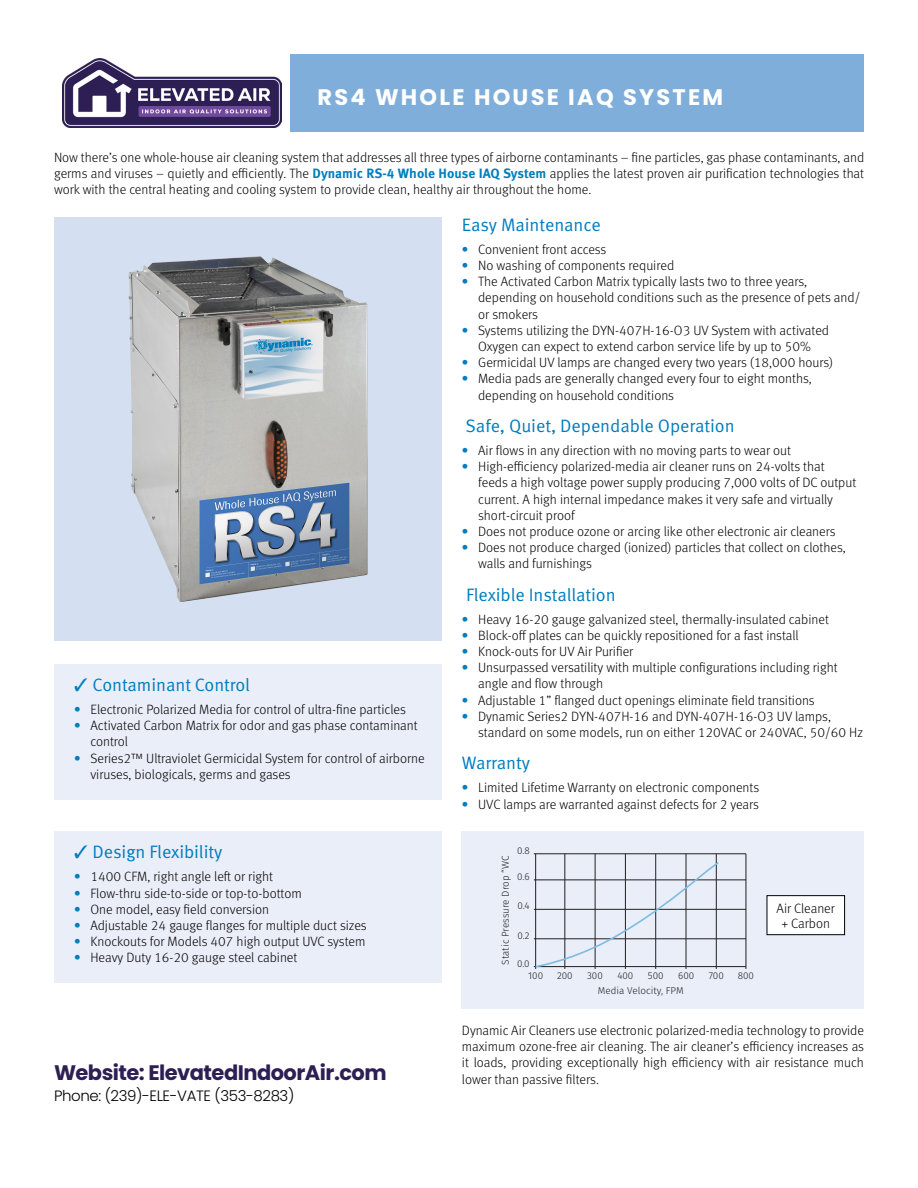
<style>
.page{position:relative;width:918px;height:1188px;background:#fff}
.page>*{position:absolute;margin:0;border:0;box-sizing:border-box;transform-origin:0 0}
.t1{font:700 22.5px "Poppins";letter-spacing:.1em;color:#fff}
.t2{font:700 21px "Poppins";letter-spacing:-.025em;color:#2d1f54}
.t3{font:18px "Meta Pro Norm";letter-spacing:-.005em;color:#007dbe}
.t4{font:300 15px "Poppins";letter-spacing:-.025em;color:#000}
.t5{font:300 13.5px/16.2px "Meta Pro";color:#000}
.t6{font:300 9.9px "Fira Sans";color:#231f20}
.s1{font-weight:700;color:#007dbe}
</style>
<div class="page">
<div style="left:291px;top:54px;width:573px;height:78px;background:#7faeda"></div>
<div style="left:54px;top:217px;width:388px;height:424px;background:#d4e0f1"></div>
<img style="left:128px;top:256px;width:239px;height:346px">
<div style="left:54px;top:664px;width:388px;height:135px;background:#e9eef8"></div>
<div style="left:54px;top:831px;width:388px;height:152px;background:#e9eef8"></div>
<div style="left:462px;top:831px;width:402px;height:178px;background:#e9eef8"></div>
<hr style="left:534px;top:909px;width:212px;height:1px;background:#231f20">
<hr style="left:534px;top:939px;width:212px;height:1px;background:#231f20">
<hr style="left:534px;top:880px;width:212px;height:1px;background:#231f20">
<hr style="left:565px;top:854px;width:1px;height:115px;background:#231f20">
<hr style="left:595px;top:854px;width:1px;height:115px;background:#231f20">
<hr style="left:625px;top:854px;width:1px;height:115px;background:#231f20">
<hr style="left:655px;top:854px;width:1px;height:115px;background:#231f20">
<hr style="left:686px;top:854px;width:1px;height:115px;background:#231f20">
<hr style="left:716px;top:854px;width:1px;height:115px;background:#231f20">
<hr style="left:534px;top:853px;width:212px;height:1px;background:#231f20">
<hr style="left:534px;top:966px;width:212px;height:1px;background:#231f20">
<hr style="left:535px;top:854px;width:1px;height:115px;background:#231f20">
<hr style="left:746px;top:854px;width:1px;height:115px;background:#231f20">
<svg style="left:534px;top:861px;width:186px;height:107px"></svg>
<div style="left:767px;top:896px;width:78px;height:39px;background:#fff"></div>
<div style="left:767px;top:895px;width:78px;height:40px;border:1px solid #000"></div>
<img style="left:63px;top:58px;width:219px;height:70px">
<h1 class="t1" style="left:318px;top:84px;width:407px">RS4 WHOLE HOUSE IAQ SYSTEM</h1>
<p class="t5" style="left:54px;top:148px;width:812px;text-align:justify">Now there’s one whole-house air cleaning system that addresses all three types of airborne contaminants – fine particles, gas phase contaminants, and germs and viruses – quietly and efficiently. The <span class="s1">Dynamic RS-4 Whole House IAQ System</span> applies the latest proven air purification technologies that work with the central heating and cooling system to provide clean, healthy air throughout the home.</p>
<h3 class="t3" style="left:74px;top:671px;width:177px">✓ Contaminant Control</h3>
<p class="t5" style="left:74px;top:701px;width:333px"><span class="s1">•</span> Electronic Polarized Media for control of ultra-fine particles</p>
<p class="t5" style="left:90px;top:717px;width:329px;text-indent:-16px"><span class="s1">•</span> Activated Carbon Matrix for odor and gas phase contaminant control</p>
<p class="t5" style="left:90px;top:749px;width:336px;text-indent:-16px"><span class="s1">•</span> Series2™ Ultraviolet Germicidal System for control of airborne viruses, biologicals, germs and gases</p>
<h3 class="t3" style="left:74px;top:839px;width:150px">✓ Design Flexibility</h3>
<p class="t5" style="left:74px;top:868px;width:200px"><span class="s1">•</span> 1400 CFM, right angle left or right</p>
<p class="t5" style="left:74px;top:884px;width:229px"><span class="s1">•</span> Flow-thru side-to-side or top-to-bottom</p>
<p class="t5" style="left:74px;top:900px;width:196px"><span class="s1">•</span> One model, easy field conversion</p>
<p class="t5" style="left:74px;top:916px;width:294px"><span class="s1">•</span> Adjustable 24 gauge flanges for multiple duct sizes</p>
<p class="t5" style="left:74px;top:933px;width:293px"><span class="s1">•</span> Knockouts for Models 407 high output UVC system</p>
<p class="t5" style="left:74px;top:949px;width:225px"><span class="s1">•</span> Heavy Duty 16-20 gauge steel cabinet</p>
<h2 class="t2" style="left:54px;top:1061px;width:334px">Website: ElevatedIndoorAir.com</h2>
<p class="t4" style="left:54px;top:1087px;width:242px">Phone: (239)-ELE-VATE (353-8283)</p>
<h3 class="t3" style="left:462px;top:211px;width:140px">Easy Maintenance</h3>
<p class="t5" style="left:462px;top:240px;width:146px"><span class="s1">•</span> Convenient front access</p>
<p class="t5" style="left:462px;top:257px;width:214px"><span class="s1">•</span> No washing of components required</p>
<p class="t5" style="left:478px;top:273px;width:384px;text-indent:-16px"><span class="s1">•</span> The Activated Carbon Matrix typically lasts two to three years, depending on household conditions such as the presence of pets and/ or smokers</p>
<p class="t5" style="left:462px;top:321px;width:369px;text-align:center"><span class="s1">•</span> Systems utilizing the DYN-407H-16-O3 UV System with activated<br>Oxygen can expect to extend carbon service life by up to 50%</p>
<p class="t5" style="left:462px;top:354px;width:373px"><span class="s1">•</span> Germicidal UV lamps are changed every two years (18,000 hours)</p>
<p class="t5" style="left:478px;top:370px;width:335px;text-indent:-16px"><span class="s1">•</span> Media pads are generally changed every four to eight months, depending on household conditions</p>
<h3 class="t3" style="left:466px;top:412px;width:271px">Safe, Quiet, Dependable Operation</h3>
<p class="t5" style="left:462px;top:441px;width:331px"><span class="s1">•</span> Air flows in any direction with no moving parts to wear out</p>
<p class="t5" style="left:478px;top:458px;width:380px;text-indent:-16px"><span class="s1">•</span> High-efficiency polarized-media air cleaner runs on 24-volts that feeds a high voltage power supply producing 7,000 volts of DC output current. A high internal impedance makes it very safe and virtually short-circuit proof</p>
<p class="t5" style="left:462px;top:522px;width:375px"><span class="s1">•</span> Does not produce ozone or arcing like other electronic air cleaners</p>
<p class="t5" style="left:478px;top:539px;width:369px;text-indent:-16px"><span class="s1">•</span> Does not produce charged (ionized) particles that collect on clothes, walls and furnishings</p>
<h3 class="t3" style="left:466px;top:581px;width:151px">Flexible Installation</h3>
<p class="t5" style="left:462px;top:610px;width:369px"><span class="s1">•</span> Heavy 16-20 gauge galvanized steel, thermally-insulated cabinet</p>
<p class="t5" style="left:462px;top:626px;width:338px"><span class="s1">•</span> Block-off plates can be quickly repositioned for a fast install</p>
<p class="t5" style="left:462px;top:643px;width:173px"><span class="s1">•</span> Knock-outs for UV Air Purifier</p>
<p class="t5" style="left:478px;top:659px;width:361px;text-indent:-16px"><span class="s1">•</span> Unsurpassed versatility with multiple configurations including right angle and flow through</p>
<p class="t5" style="left:462px;top:691px;width:354px"><span class="s1">•</span> Adjustable 1” flanged duct openings eliminate field transitions</p>
<p class="t5" style="left:478px;top:707px;width:386px;text-indent:-16px"><span class="s1">•</span> Dynamic Series2 DYN-407H-16 and DYN-407H-16-O3 UV lamps, standard on some models, run on either 120VAC or 240VAC, 50/60 Hz</p>
<h3 class="t3" style="left:462px;top:750px;width:70px">Warranty</h3>
<p class="t5" style="left:462px;top:779px;width:299px"><span class="s1">•</span> Limited Lifetime Warranty on electronic components</p>
<p class="t5" style="left:462px;top:795px;width:299px"><span class="s1">•</span> UVC lamps are warranted against defects for 2 years</p>
<p class="t6" style="left:517px;top:843px;width:14px">0.8</p>
<p class="t6" style="left:498px;top:965px;width:110px;rotate:-90deg">Static Pressure Drop “WC</p>
<p class="t6" style="left:517px;top:869px;width:14px">0.6</p>
<p class="t6" style="left:518px;top:899px;width:14px">0.4</p>
<p class="t6" style="left:518px;top:928px;width:14px">0.2</p>
<p class="t6" style="left:517px;top:956px;width:14px">0.0</p>
<p class="t6" style="left:528px;top:968px;width:16px">100</p>
<p class="t6" style="left:557px;top:968px;width:17px">200</p>
<p class="t6" style="left:587px;top:968px;width:17px">300</p>
<p class="t6" style="left:617px;top:968px;width:18px">400</p>
<p class="t6" style="left:648px;top:968px;width:17px">500</p>
<p class="t6" style="left:678px;top:968px;width:18px">600</p>
<p class="t6" style="left:709px;top:968px;width:17px">700</p>
<p class="t6" style="left:738px;top:968px;width:18px">800</p>
<p class="t6" style="left:598px;top:983px;width:87px">Media Velocity, FPM</p>
<p class="t5" style="left:777px;top:900px;width:60px;line-height:15px;text-align:center">Air Cleaner + Carbon</p>
<p class="t5" style="left:462px;top:1022px;width:404px;text-align:justify">Dynamic Air Cleaners use electronic polarized-media technology to provide maximum ozone-free air cleaning. The air cleaner’s efficiency increases as it loads, providing exceptionally high efficiency with air resistance much lower than passive filters.</p>
</div>
